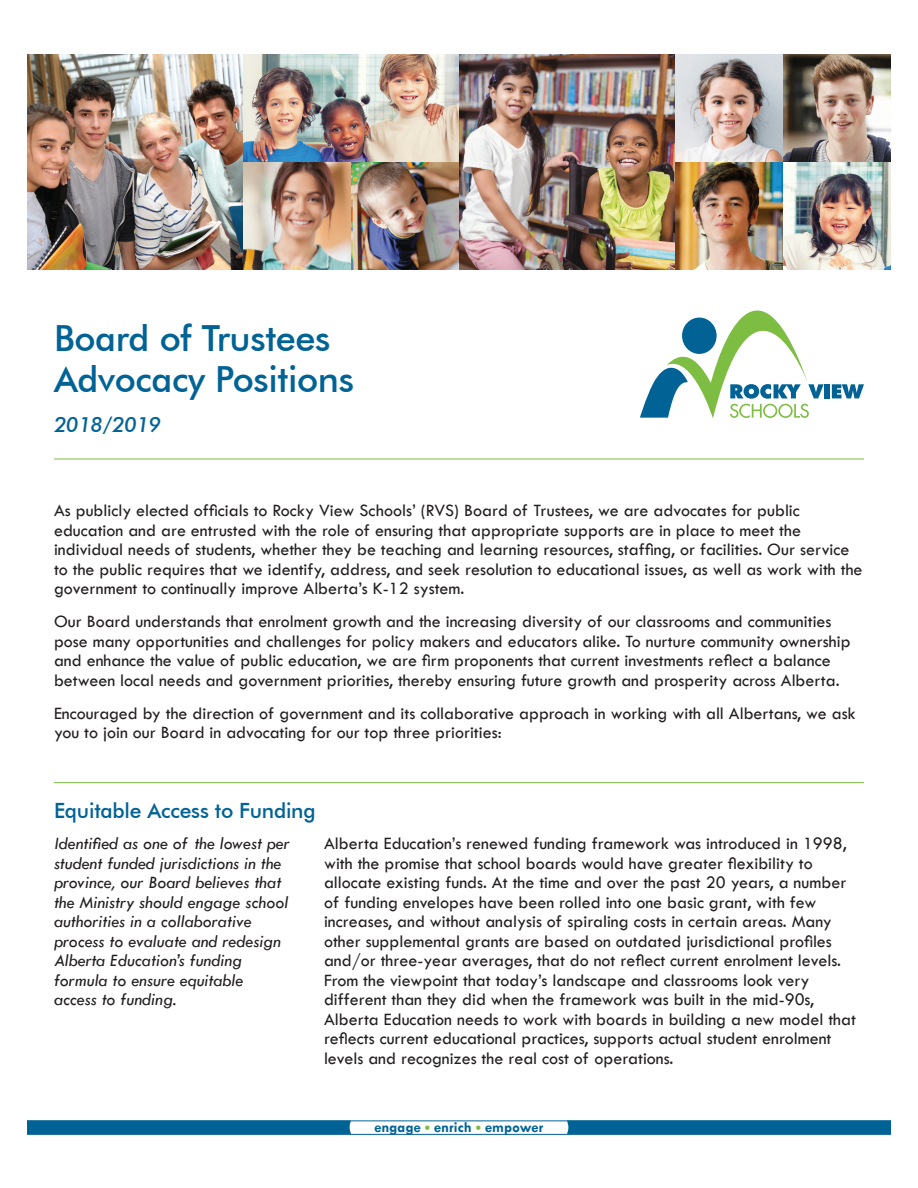
<style>
.page{position:relative;width:918px;height:1188px;background:#fff}
.page>*{position:absolute;margin:0;border:0;box-sizing:border-box;transform-origin:0 0}
.t1{font:500 36px/40.5px "Futura BT";letter-spacing:-.01em;color:#016395}
.t2{font:500 21px "Futura BT";letter-spacing:-.01em;color:#016395}
.t3{font:italic 500 21px "Futura BT";letter-spacing:-.01em;color:#016395}
.t4{font:18px/19.5px "Tw Cen";color:#231f20}
.t5{font:italic 18px/19.5px "Tw Cen";color:#231f20}
.t6{font:700 15px "Tw Cen";color:#016395}
.s1{color:#7dbd41}
</style>
<div class="page">
<img style="left:27px;top:54px;width:864px;height:216px">
<div style="left:824px;top:384px;width:6px;height:14px;background:#016395"></div>
<svg style="left:832px;top:384px;width:32px;height:14px"></svg>
<svg style="left:640px;top:310px;width:184px;height:108px"></svg>
<hr style="left:54px;top:782px;width:810px;height:1px;background:#7dbd41">
<hr style="left:54px;top:459px;width:810px;height:1px;background:#7dbd41">
<div style="left:567px;top:1121px;width:324px;height:13px;background:#016395"></div>
<div style="left:27px;top:1121px;width:324px;height:13px;background:#016395"></div>
<hr style="left:27px;top:1120px;width:864px;height:1px;background:#016395">
<hr style="left:27px;top:1134px;width:864px;height:1px;background:#016395">
<h1 class="t1" style="left:54px;top:318px;width:302px">Board of Trustees<br>Advocacy Positions</h1>
<p class="t3" style="left:54px;top:412px;width:109px">2018/2019</p>
<p class="t4" style="left:54px;top:501px;width:810px">As publicly elected officials to Rocky View Schools’ (RVS) Board of Trustees, we are advocates for public education and are entrusted with the role of ensuring that appropriate supports are in place to meet the individual needs of students, whether they be teaching and learning resources, staffing, or facilities. Our service to the public requires that we identify, address, and seek resolution to educational issues, as well as work with the government to continually improve Alberta’s K-12 system.</p>
<p class="t4" style="left:54px;top:612px;width:798px">Our Board understands that enrolment growth and the increasing diversity of our classrooms and communities pose many opportunities and challenges for policy makers and educators alike. To nurture community ownership and enhance the value of public education, we are firm proponents that current investments reflect a balance between local needs and government priorities, thereby ensuring future growth and prosperity across Alberta.</p>
<p class="t4" style="left:54px;top:703px;width:803px">Encouraged by the direction of government and its collaborative approach in working with all Albertans, we ask you to join our Board in advocating for our top three priorities:</p>
<p class="t2" style="left:54px;top:798px;width:263px">Equitable Access to Funding</p>
<p class="t5" style="left:54px;top:834px;width:237px">Identified as one of the lowest per student funded jurisdictions in the province, our Board believes that the Ministry should engage school authorities in a collaborative process to evaluate and redesign<br>Alberta Education’s funding formula to ensure equitable access to funding.</p>
<p class="t4" style="left:324px;top:834px;width:533px">Alberta Education’s renewed funding framework was introduced in 1998, with the promise that school boards would have greater flexibility to allocate existing funds. At the time and over the past 20 years, a number of funding envelopes have been rolled into one basic grant, with few increases, and without analysis of spiraling costs in certain areas. Many other supplemental grants are based on outdated jurisdictional profiles and/or three-year averages, that do not reflect current enrolment levels.<br>From the viewpoint that today’s landscape and classrooms look very different than they did when the framework was built in the mid-90s, Alberta Education needs to work with boards in building a new model that reflects current educational practices, supports actual student enrolment levels and recognizes the real cost of operations.</p>
<p class="t6" style="left:374px;top:1118px;width:171px">engage <span class="s1">•</span> enrich <span class="s1">•</span> empower</p>
</div>
